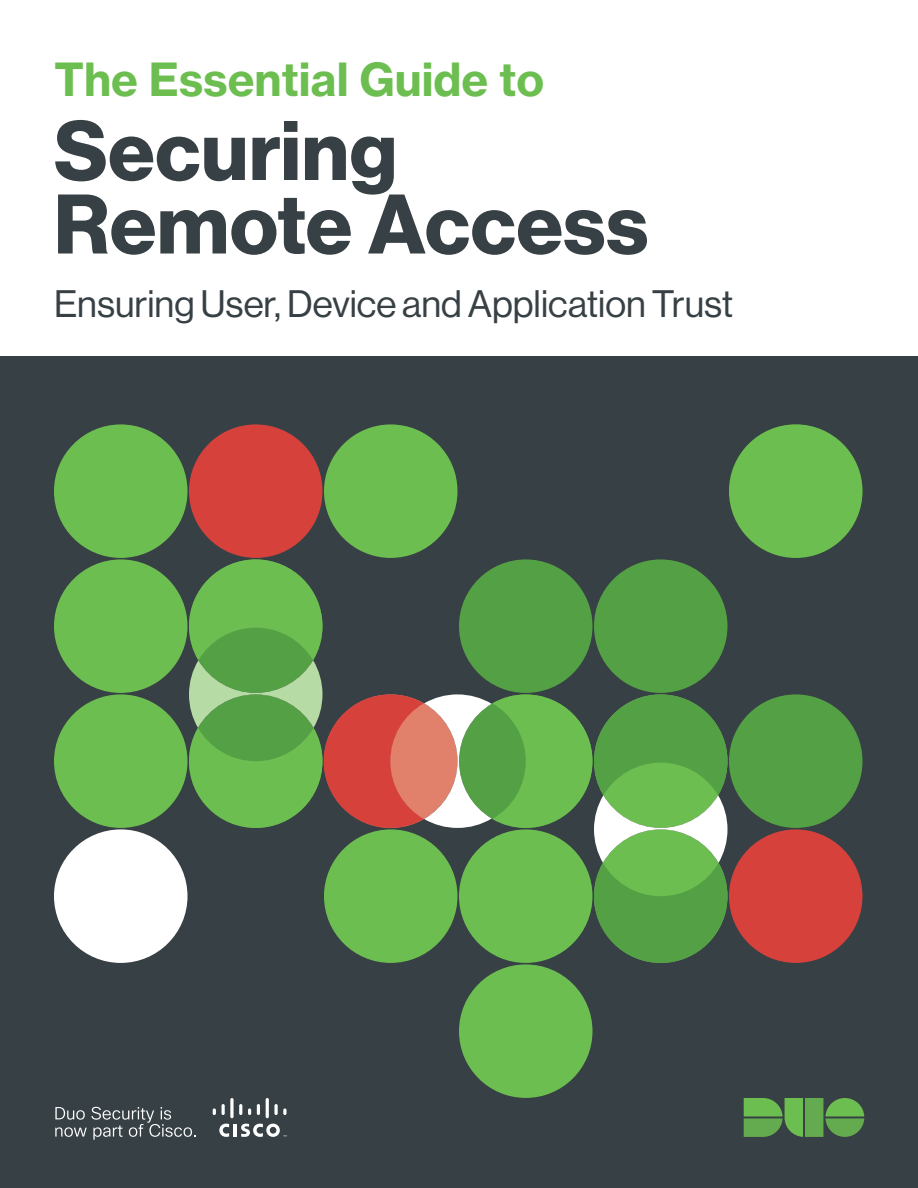
<style>
.page{position:relative;width:918px;height:1188px;background:#fff}
.page>*{position:absolute;margin:0;border:0;box-sizing:border-box;transform-origin:0 0}
.t1{font:82.5px/73.5px "N Haas Grotesk DS Pro 75 Bd";letter-spacing:.01em;color:#374044}
.t2{font:45px "N Haas Grotesk TX Pro 75 Bd";color:#6dbe50}
.t3{font:37.5px "N Haas Grotesk DS Pro 55 Rg";color:#374044}
</style>
<div class="page">
<div style="left:0;top:356px;width:918px;height:832px;background:#374044"></div>
<div style="left:54px;top:424px;width:134px;height:134px;background:#6dbe50;border-radius:50%"></div>
<div style="left:189px;top:424px;width:133px;height:134px;background:#d6423b;border-radius:50%"></div>
<div style="left:324px;top:424px;width:134px;height:134px;background:#6dbe50;border-radius:50%"></div>
<div style="left:54px;top:559px;width:134px;height:134px;background:#6dbe50;border-radius:50%"></div>
<div style="left:54px;top:694px;width:134px;height:134px;background:#6dbe50;border-radius:50%"></div>
<div style="left:729px;top:694px;width:133px;height:134px;background:#54a045;border-radius:50%"></div>
<div style="left:54px;top:829px;width:134px;height:134px;background:#fff;border-radius:50%"></div>
<div style="left:729px;top:829px;width:133px;height:134px;background:#d6423b;border-radius:50%"></div>
<div style="left:459px;top:964px;width:133px;height:134px;background:#6dbe50;border-radius:50%"></div>
<div style="left:729px;top:424px;width:133px;height:134px;background:#6dbe50;border-radius:50%"></div>
<svg style="left:189px;top:559px;width:539px;height:404px"></svg>
<svg style="left:744px;top:1098px;width:120px;height:39px"></svg>
<svg style="left:55px;top:1107px;width:141px;height:33px"></svg>
<svg style="left:213px;top:1108px;width:3px;height:7px"></svg>
<svg style="left:222px;top:1104px;width:3px;height:11px"></svg>
<svg style="left:230px;top:1098px;width:4px;height:20px"></svg>
<svg style="left:239px;top:1104px;width:3px;height:11px"></svg>
<svg style="left:248px;top:1108px;width:3px;height:7px"></svg>
<svg style="left:257px;top:1104px;width:3px;height:11px"></svg>
<hr style="left:266px;top:1098px;width:3px;height:20px;background:#fff;border-radius:2px">
<svg style="left:274px;top:1104px;width:4px;height:11px"></svg>
<svg style="left:283px;top:1108px;width:3px;height:7px"></svg>
<svg style="left:219px;top:1124px;width:68px;height:13px"></svg>
<p class="t2" style="left:54px;top:51px;width:492px">The Essential Guide to</p>
<h1 class="t1" style="left:54px;top:116px;width:596px">Securing<br>Remote Access</h1>
<p class="t3" style="left:54px;top:282px;width:681px">Ensuring User, Device and Application Trust</p>
</div>
